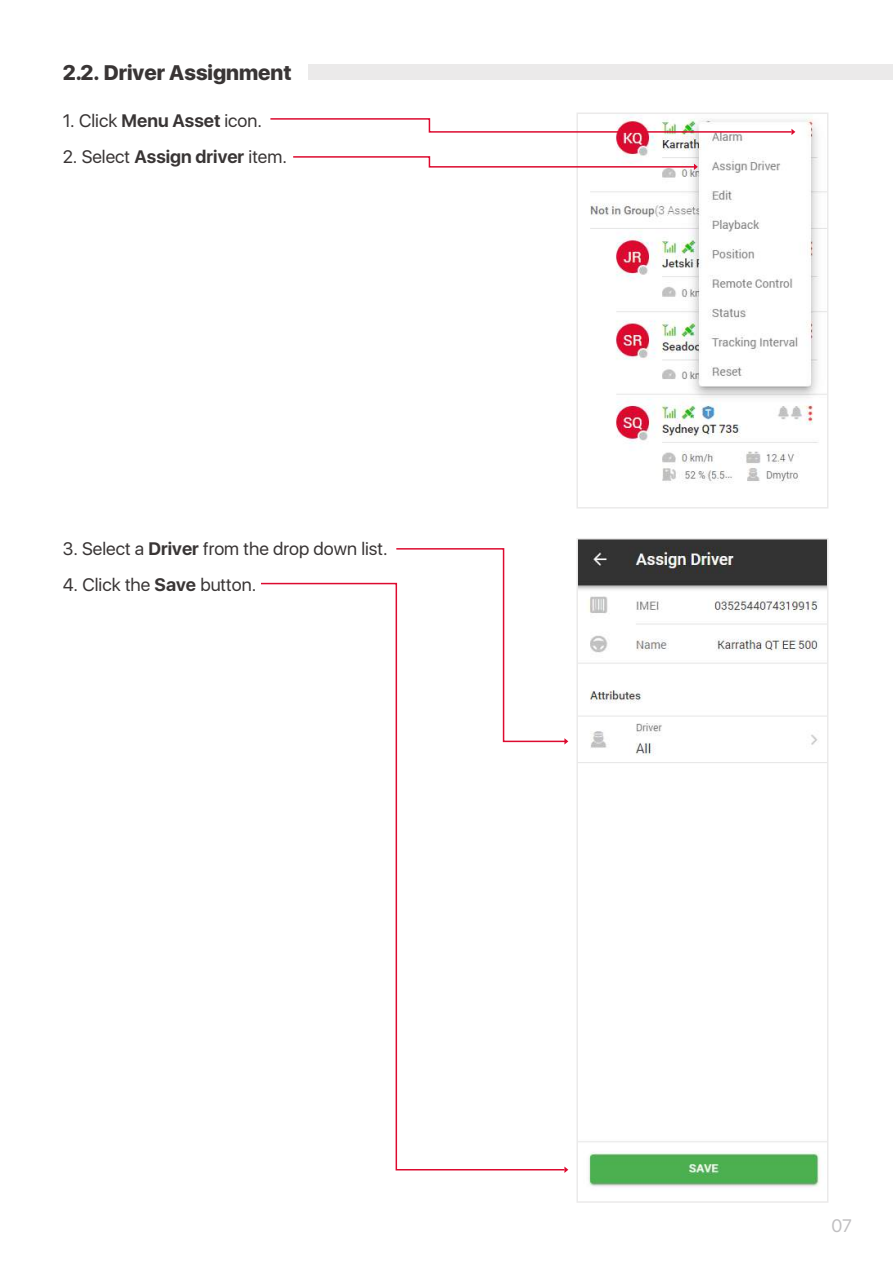
<style>
.page{position:relative;width:893px;height:1263px;background:#fff}
.page>*{position:absolute;margin:0;border:0;box-sizing:border-box;transform-origin:0 0}
.t1{font:800 21px "SFUI Display";color:#393535}
.t2{font:18px "SFUI Display";color:#393535}
.t3{font:18px "SFUI Display";color:#c0bfc1}
.s1{font-weight:700}
</style>
<div class="page">
<img style="left:590px;top:115px;width:235px;height:368px">
<img style="left:579px;top:541px;width:246px;height:222px">
<img style="left:579px;top:1141px;width:246px;height:46px">
<div style="left:576px;top:538px;width:252px;height:665px;border:2px solid #ebeaea"></div>
<div style="left:576px;top:112px;width:252px;height:396px;border:2px solid #ebeaea"></div>
<svg style="left:270px;top:117px;width:525px;height:18px"></svg>
<svg style="left:293px;top:155px;width:405px;height:15px"></svg>
<div style="left:308px;top:64px;width:585px;height:16px;background:#ebeaea"></div>
<svg style="left:396px;top:548px;width:172px;height:196px"></svg>
<svg style="left:261px;top:582px;width:305px;height:589px"></svg>
<p class="t1" style="left:63px;top:60px;width:230px">2.2. Driver Assignment</p>
<p class="t2" style="left:63px;top:108px;width:201px">1. Click <span class="s1">Menu Asset</span> icon.</p>
<p class="t2" style="left:63px;top:144px;width:226px">2. Select <span class="s1">Assign driver</span> item.</p>
<p class="t2" style="left:63px;top:536px;width:327px">3. Select a <span class="s1">Driver</span> from the drop down list.</p>
<p class="t2" style="left:63px;top:572px;width:195px">4. Click the <span class="s1">Save</span> button.</p>
<p class="t3" style="left:831px;top:1214px;width:22px">07</p>
</div>
